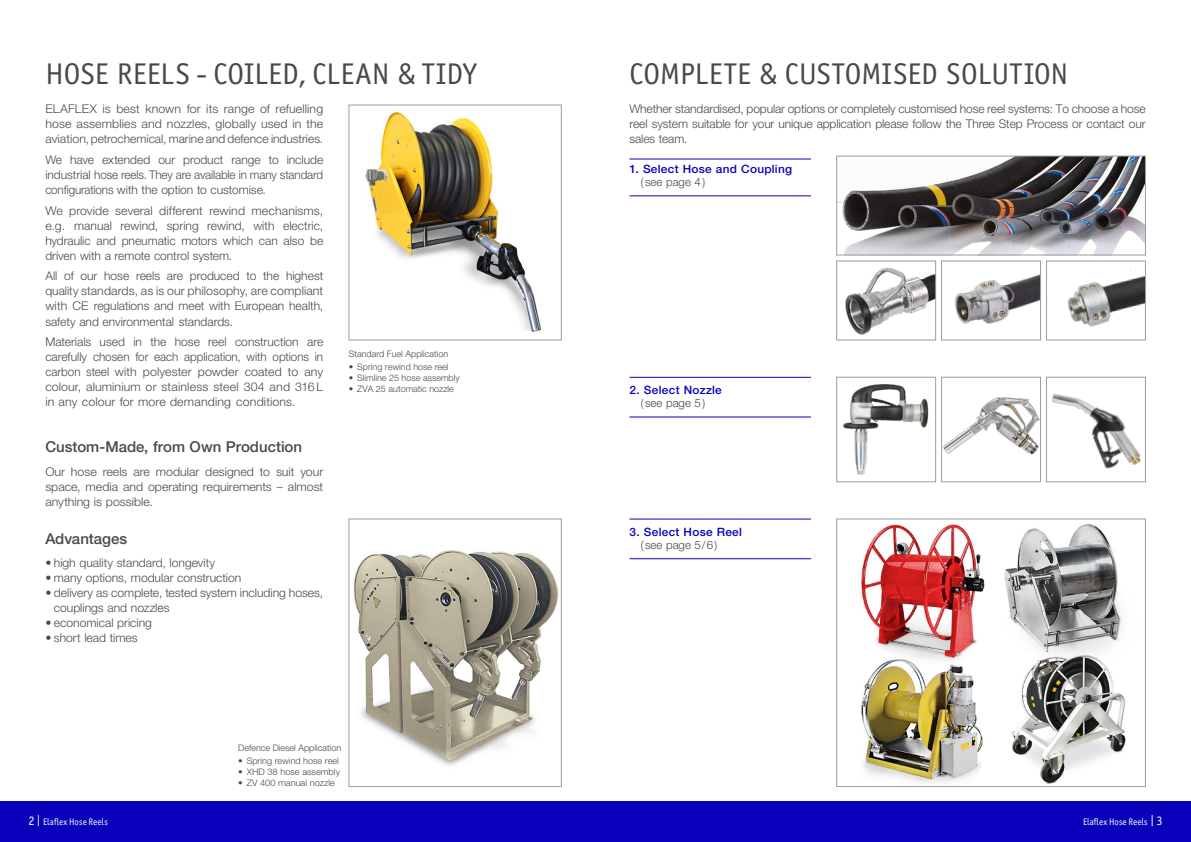
<style>
.page{position:relative;width:1191px;height:842px;background:#fff}
.page>*{position:absolute;margin:0;border:0;box-sizing:border-box;transform-origin:0 0}
.Longcopy_groß{font:30px "Officina Sans ITC Std";letter-spacing:.005em;color:#494948}
.Headline{font:30px "Officina Sans ITC Std";letter-spacing:.01em;color:#494948}
.Longcopy_groß-2{font:500 15px "Helvetica Neue LTW1 G";color:#494948}
.Longcopy_groß-3{font:300 12px/15px "Helvetica Neue LTW1 G";color:#494948;text-align:justify}
.Longcopy_klein{font:300 12px/15px "Helvetica Neue LTW1 G";letter-spacing:-.01em;color:#494948;text-align:justify}
.Subheads_ohne_Versal{font:500 11.5px "Helvetica Neue LTW1 G";letter-spacing:.02em;color:#0a00bc}
.Subheads_ohne_Versal-2{font:300 11.5px "Helvetica Neue LTW1 G";color:#494948}
.t1{font:9.5px "Officina Sans ITC Std";letter-spacing:.01em;color:#fff;scale:.93 1}
.t2{font:300 9px "Helvetica Neue LTW1 G";color:#494948}
.s1{font-size:13px}
</style>
<div class="page">
<div style="left:0;top:801px;width:1191px;height:41px;background:#0a00bc"></div>
<img style="left:861px;top:523px;width:265px;height:261px">
<div style="left:836px;top:519px;width:309px;height:268px;border:1px solid #9c9d9d"></div>
<img style="left:838px;top:158px;width:305px;height:95px">
<div style="left:836px;top:156px;width:309px;height:99px;border:1px solid #9c9d9d"></div>
<img style="left:843px;top:384px;width:86px;height:91px">
<div style="left:836px;top:377px;width:99px;height:105px;border:1px solid #9c9d9d"></div>
<img style="left:845px;top:267px;width:88px;height:68px">
<div style="left:836px;top:261px;width:99px;height:79px;border:1px solid #9c9d9d"></div>
<img style="left:943px;top:397px;width:95px;height:58px">
<div style="left:941px;top:377px;width:99px;height:105px;border:1px solid #9c9d9d"></div>
<img style="left:954px;top:275px;width:84px;height:49px">
<div style="left:941px;top:261px;width:99px;height:79px;border:1px solid #9c9d9d"></div>
<img style="left:1067px;top:269px;width:76px;height:58px">
<div style="left:1046px;top:261px;width:99px;height:79px;border:1px solid #9c9d9d"></div>
<img style="left:1052px;top:394px;width:89px;height:75px">
<div style="left:1046px;top:377px;width:99px;height:105px;border:1px solid #9c9d9d"></div>
<img style="left:365px;top:111px;width:176px;height:221px">
<div style="left:349px;top:105px;width:212px;height:235px;border:1px solid #9c9d9d"></div>
<img style="left:353px;top:550px;width:206px;height:216px">
<div style="left:349px;top:519px;width:212px;height:268px;border:1px solid #9c9d9d"></div>
<hr style="left:629px;top:159px;width:182px;height:1px;background:#0a00bc">
<hr style="left:629px;top:196px;width:182px;height:1px;background:#0a00bc">
<hr style="left:629px;top:519px;width:182px;height:1px;background:#0a00bc">
<hr style="left:629px;top:558px;width:182px;height:1px;background:#0a00bc">
<hr style="left:629px;top:377px;width:182px;height:1px;background:#0a00bc">
<hr style="left:629px;top:417px;width:182px;height:1px;background:#0a00bc">
<p class="Longcopy_groß" style="left:45px;top:57px;width:432px">HOSE REELS - COILED, CLEAN &amp; TIDY</p>
<p class="Headline" style="left:629px;top:57px;width:440px">COMPLETE &amp; CUSTOMISED SOLUTION</p>
<p class="Longcopy_groß-3" style="left:45px;top:102px;width:279px">ELAFLEX is best known for its range of refuelling hose assemblies and nozzles, globally used in the aviation, petrochemical, marine and defence industries.</p>
<p class="Longcopy_groß-3" style="left:45px;top:152px;width:279px">We have extended our product range to include industrial hose reels. They are available in many standard configurations with the option to customise.</p>
<p class="Longcopy_groß-3" style="left:45px;top:203px;width:279px">We provide several different rewind mechanisms, e.g. manual rewind, spring rewind, with electric, hydraulic and pneumatic motors which can also be driven with a remote control system.</p>
<p class="Longcopy_groß-3" style="left:45px;top:269px;width:279px">All of our hose reels are produced to the highest quality standards, as is our philosophy, are compliant with CE regulations and meet with European health, safety and environmental standards.</p>
<p class="Longcopy_groß-3" style="left:45px;top:334px;width:279px">Materials used in the hose reel construction are carefully chosen for each application, with options in carbon steel with polyester powder coated to any colour, aluminium or stainless steel 304 and 316 L in any colour for more demanding conditions.</p>
<p class="Longcopy_groß-2" style="left:45px;top:438px;width:258px">Custom-Made, from Own Production</p>
<p class="Longcopy_groß-3" style="left:45px;top:464px;width:279px">Our hose reels are modular designed to suit your space, media and operating requirements – almost anything is possible.</p>
<p class="Longcopy_groß-2" style="left:45px;top:529px;width:83px">Advantages</p>
<p class="Longcopy_groß-3" style="left:45px;top:555px;width:171px">• high quality standard, longevity</p>
<p class="Longcopy_groß-3" style="left:45px;top:570px;width:197px">• many options, modular construction</p>
<p class="Longcopy_groß-3" style="left:54px;top:585px;width:271px;text-indent:-9px">• delivery as complete, tested system including hoses, couplings and nozzles</p>
<p class="Longcopy_groß-3" style="left:45px;top:615px;width:108px">• economical pricing</p>
<p class="Longcopy_groß-3" style="left:45px;top:630px;width:94px">• short lead times</p>
<p class="t2" style="left:349px;top:348px;width:101px">Standard Fuel Application</p>
<p class="t2" style="left:349px;top:362px;width:101px">• Spring rewind hose reel</p>
<p class="t2" style="left:349px;top:373px;width:112px">• Slimline 25 hose assembly</p>
<p class="t2" style="left:349px;top:384px;width:107px">• ZVA 25 automatic nozzle</p>
<p class="t2" style="left:238px;top:742px;width:105px">Defence Diesel Application</p>
<p class="t2" style="left:238px;top:756px;width:102px">• Spring rewind hose reel</p>
<p class="t2" style="left:238px;top:767px;width:103px">• XHD 38 hose assembly</p>
<p class="t2" style="left:238px;top:778px;width:98px">• ZV 400 manual nozzle</p>
<p class="Longcopy_klein" style="left:629px;top:102px;width:517px">Whether standardised, popular options or completely customised hose reel systems: To choose a hose reel system suitable for your unique application please follow the Three Step Process or contact our sales team.</p>
<p class="Subheads_ohne_Versal" style="left:629px;top:162px;width:164px">1. Select Hose and Coupling</p>
<p class="Subheads_ohne_Versal-2" style="left:641px;top:175px;width:66px">( see page 4)</p>
<p class="Subheads_ohne_Versal" style="left:629px;top:383px;width:94px">2. Select Nozzle</p>
<p class="Subheads_ohne_Versal-2" style="left:641px;top:396px;width:66px">( see page 5)</p>
<p class="Subheads_ohne_Versal" style="left:629px;top:524px;width:114px">3. Select Hose Reel</p>
<p class="Subheads_ohne_Versal-2" style="left:641px;top:538px;width:78px">( see page 5/6)</p>
<p class="t1" style="left:28px;top:816px;width:87px"><span class="s1">2 |</span> Elaflex Hose Reels</p>
<p class="t1" style="left:1083px;top:816px;width:87px">Elaflex Hose Reels <span class="s1">| 3</span></p>
</div>
